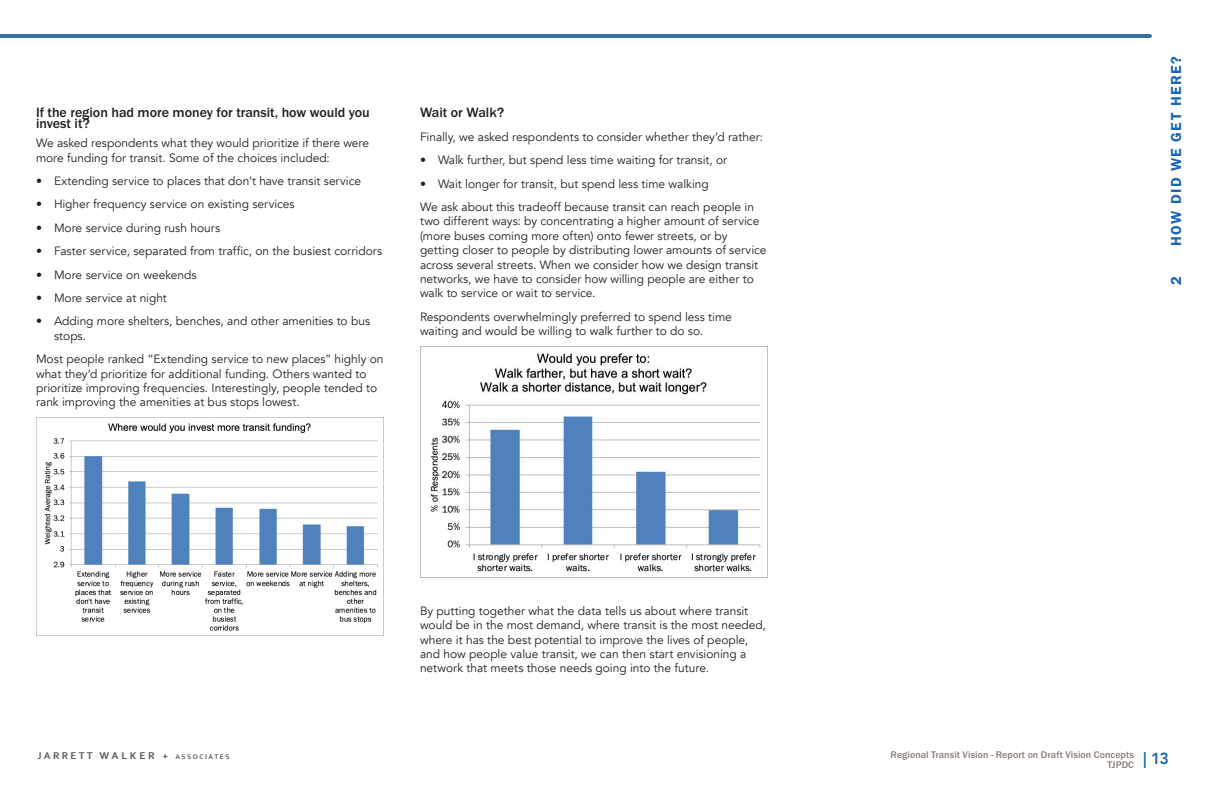
<style>
.page{position:relative;width:1224px;height:792px;background:#fff}
.page>*{position:absolute;margin:0;border:0;box-sizing:border-box;transform-origin:0 0}
.t1{font:800 16px "Avenir";color:#1a66b2}
.t2{font:15px "Franklin Gothic URW Dem";letter-spacing:.1em;color:#1a66b2}
.Heading_lvl_3{font:500 14px/11px "Franklin Gothic URW";color:#231f20}
.Body_text{font:500 14px "Franklin Gothic URW";color:#231f20}
.Body_text-2{font:12px/14.4px "Avenir";letter-spacing:-.005em;color:#231f20}
.t3{font:700 10.4px "Corbel";letter-spacing:.215em;color:#595959}
.t4{font:500 10px/10px "Franklin Gothic URW";letter-spacing:.005em;color:#887d78;text-align:right}
.s1{font-size:7px}
</style>
<div class="page">
<hr style="left:0;top:34px;width:1150px;height:4px;background:#376fa1">
<img style="left:36px;top:418px;width:348px;height:217px">
<img style="left:420px;top:347px;width:348px;height:231px">
<p class="Heading_lvl_3" style="left:36px;top:107px;width:335px">If the region had more money for transit, how would you invest it?</p>
<p class="Body_text-2" style="left:36px;top:136px;width:335px">We asked respondents what they would prioritize if there were more funding for transit. Some of the choices included:</p>
<p class="Body_text-2" style="left:36px;top:174px;width:327px">• Extending service to places that don’t have transit service</p>
<p class="Body_text-2" style="left:36px;top:197px;width:260px">• Higher frequency service on existing services</p>
<p class="Body_text-2" style="left:36px;top:221px;width:186px">• More service during rush hours</p>
<p class="Body_text-2" style="left:36px;top:244px;width:348px">• Faster service, separated from traffic, on the busiest corridors</p>
<p class="Body_text-2" style="left:36px;top:268px;width:162px">• More service on weekends</p>
<p class="Body_text-2" style="left:36px;top:291px;width:132px">• More service at night</p>
<p class="Body_text-2" style="left:54px;top:314px;width:318px;text-indent:-18px">• Adding more shelters, benches, and other amenities to bus stops.</p>
<p class="Body_text-2" style="left:36px;top:352px;width:349px">Most people ranked “Extending service to new places” highly on what they’d prioritize for additional funding. Others wanted to prioritize improving frequencies. Interestingly, people tended to rank improving the amenities at bus stops lowest.</p>
<p class="Body_text" style="left:420px;top:104px;width:86px">Wait or Walk?</p>
<p class="Body_text-2" style="left:420px;top:130px;width:345px">Finally, we asked respondents to consider whether they’d rather:</p>
<p class="Body_text-2" style="left:420px;top:153px;width:309px">• Walk further, but spend less time waiting for transit, or</p>
<p class="Body_text-2" style="left:420px;top:176px;width:290px">• Wait longer for transit, but spend less time walking</p>
<p class="Body_text-2" style="left:420px;top:200px;width:348px">We ask about this tradeoff because transit can reach people in two different ways: by concentrating a higher amount of service (more buses coming more often) onto fewer streets, or by getting closer to people by distributing lower amounts of service across several streets. When we consider how we design transit networks, we have to consider how willing people are either to walk to service or wait to service.</p>
<p class="Body_text-2" style="left:420px;top:310px;width:313px">Respondents overwhelmingly preferred to spend less time waiting and would be willing to walk further to do so.</p>
<p class="Body_text-2" style="left:420px;top:604px;width:347px">By putting together what the data tells us about where transit would be in the most demand, where transit is the most needed, where it has the best potential to improve the lives of people, and how people value transit, we can then start envisioning a network that meets those needs going into the future.</p>
<p class="t2" style="left:1167px;top:246px;width:191px;rotate:-90deg">How Did We Get Here ?</p>
<p class="t2" style="left:1167px;top:285px;width:10px;rotate:-90deg">2</p>
<p class="t4" style="left:891px;top:750px;width:245px">Regional Transit Vision - Report on Draft Vision Concepts<br>TJPDC</p>
<p class="t3" style="left:38px;top:749px;width:194px">JARRETT WALKER + <span class="s1">ASSOCIATES</span></p>
<h1 class="t1" style="left:1143px;top:746px;width:27px">| 13</h1>
</div>
